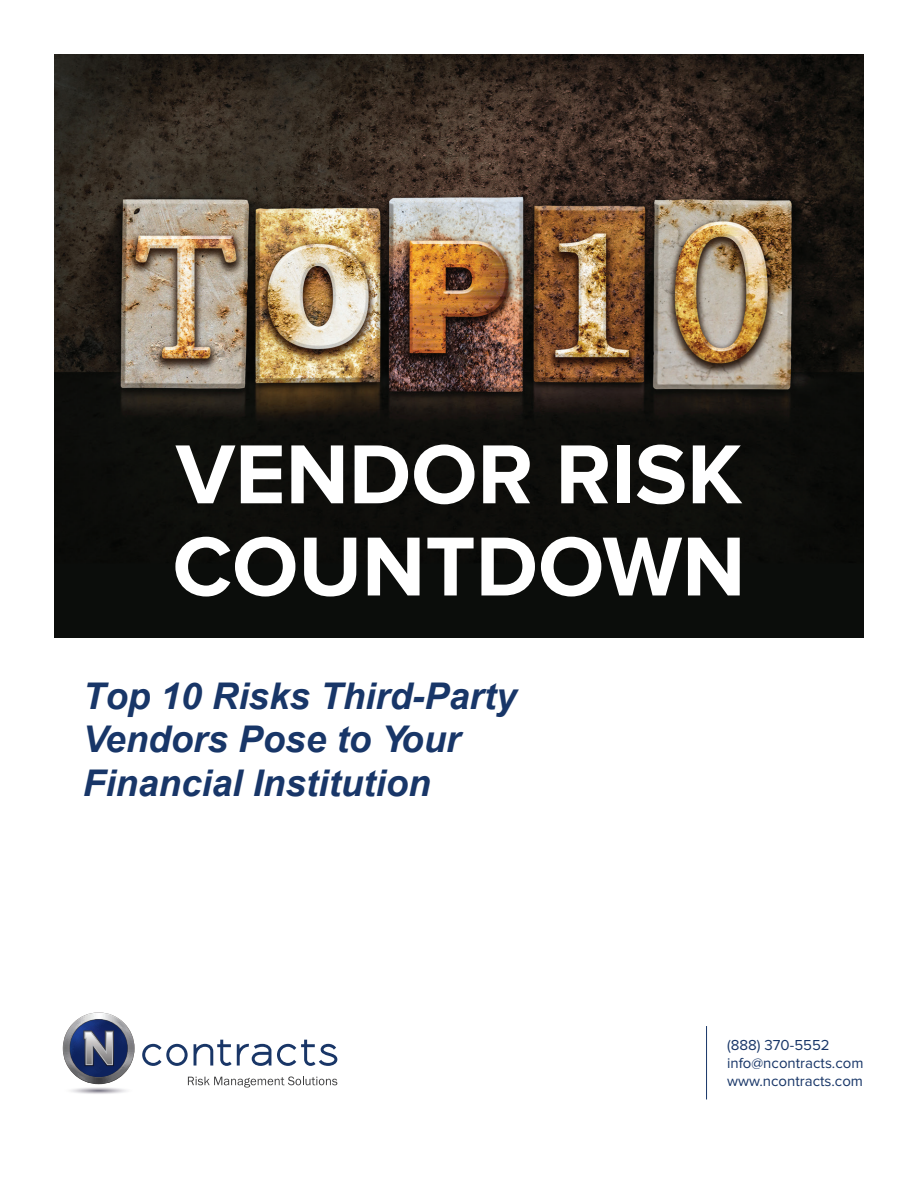
<style>
.page{position:relative;width:918px;height:1188px;background:#fff}
.page>*{position:absolute;margin:0;border:0;box-sizing:border-box;transform-origin:0 0}
.t1{font:700 86.7px/92.2px "Proxima Nova";color:#fff}
.t2{font:italic 700 36.75px/43.5px "Arial";color:#183668}
.t3{font:15px/18px "Proxima Nova";color:#183668}
</style>
<div class="page">
<img style="left:54px;top:54px;width:810px;height:583px">
<hr style="left:706px;top:1026px;width:1px;height:73px;background:#183668">
<svg style="left:142px;top:1044px;width:46px;height:22px"></svg>
<svg style="left:194px;top:1040px;width:77px;height:26px"></svg>
<svg style="left:277px;top:1040px;width:60px;height:26px"></svg>
<svg style="left:63px;top:1012px;width:72px;height:72px"></svg>
<svg style="left:188px;top:1077px;width:149px;height:11px"></svg>
<h1 class="t1" style="left:172px;top:432px;width:574px">VENDOR RISK<br>COUNTDOWN</h1>
<p class="t2" style="left:83px;top:676px;width:435px">Top 10 Risks Third-Party<br>Vendors Pose to Your<br>Financial Institution</p>
<p class="t3" style="left:727px;top:1037px;width:138px">(888) 370-5552 info@ncontracts.com www.ncontracts.com</p>
</div>
